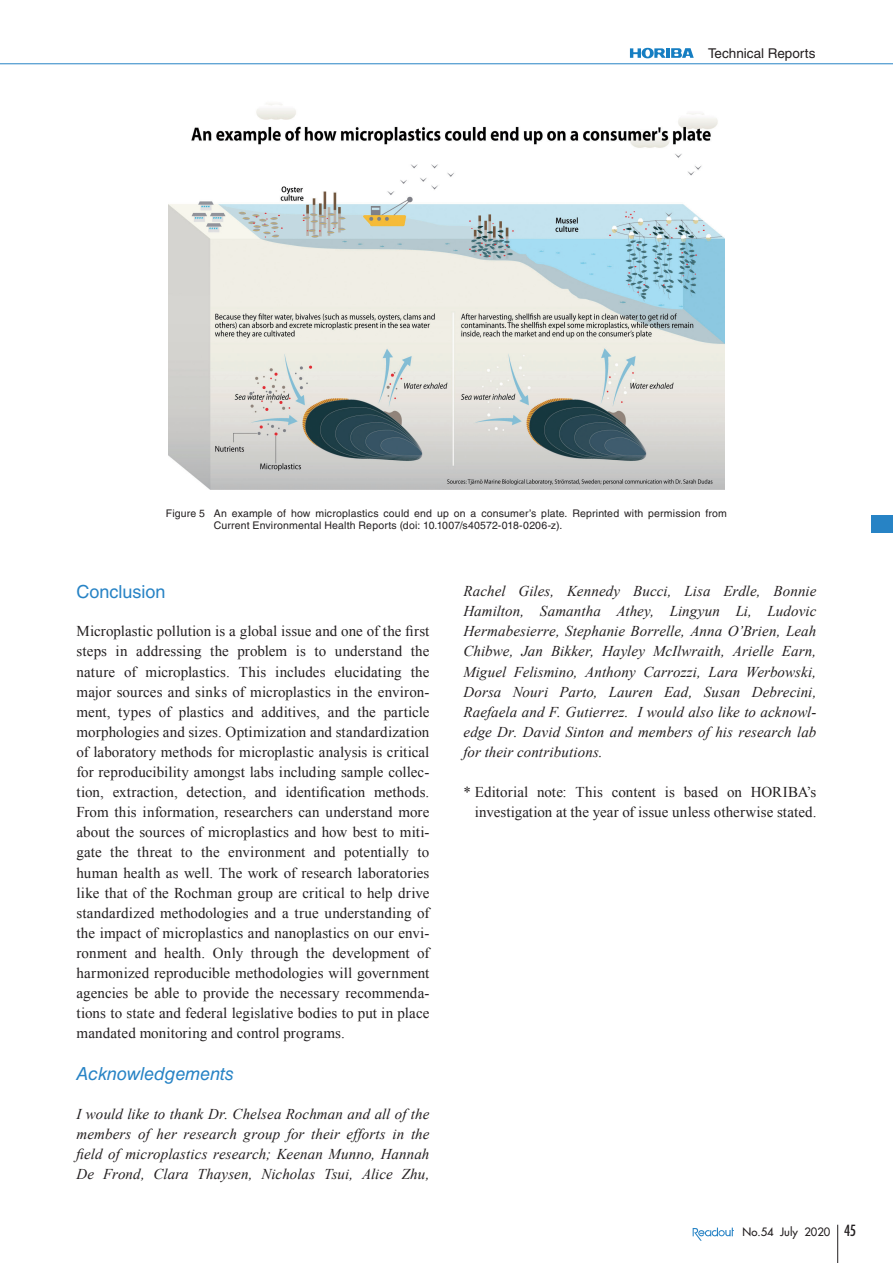
<style>
.page{position:relative;width:893px;height:1263px;background:#fff}
.page>*{position:absolute;margin:0;border:0;box-sizing:border-box;transform-origin:0 0}
.t1{font:italic 18px "Helvetica LT Std";letter-spacing:-.005em;color:#2783c5}
.t2{font:18px "Helvetica LT Std";color:#2783c5}
.t3{font:15px/20.1px "Times New Roman";letter-spacing:.005em;color:#231f20;text-align:justify}
.t4{font:italic 15px/20.1px "Times New Roman";letter-spacing:.005em;color:#231f20;text-align:justify}
.t5{font:13.5px "Helvetica LT Std";color:#231f20}
.t6{font:11.25px "Futura";color:#231f20}
.t7{font:10.5px/12.3px "Helvetica LT Std";letter-spacing:.015em;color:#231f20}
.s1{font-stretch:condensed;font-size:15px}
</style>
<div class="page">
<hr style="left:0;top:63px;width:893px;height:1px;background:#2783c5">
<hr style="left:837px;top:1225px;width:1px;height:38px;background:#231f20">
<svg style="left:693px;top:1227px;width:41px;height:14px"></svg>
<svg style="left:630px;top:48px;width:64px;height:10px"></svg>
<img style="left:169px;top:103px;width:555px;height:387px">
<div style="left:872px;top:516px;width:21px;height:17px;background:#2783c5"></div>
<p class="t5" style="left:708px;top:45px;width:109px">Technical Reports</p>
<p class="t7" style="left:214px;top:507px;width:515px;text-indent:-48px">Figure 5 An example of how microplastics could end up on a consumer’s plate. Reprinted with permission from<br>Current Environmental Health Reports (doi: 10.1007/s40572-018-0206-z).</p>
<p class="t2" style="left:77px;top:581px;width:90px">Conclusion</p>
<p class="t3" style="left:77px;top:621px;width:354px">Microplastic pollution is a global issue and one of the first steps in addressing the problem is to understand the nature of microplastics. This includes elucidating the major sources and sinks of microplastics in the environ&shy;ment, types of plastics and additives, and the particle morphologies and sizes. Optimization and standardization of laboratory methods for microplastic analysis is critical for reproducibility amongst labs including sample collec&shy;tion, extraction, detection, and identification methods.<br>From this information, researchers can understand more about the sources of microplastics and how best to miti&shy;gate the threat to the environment and potentially to human health as well. The work of research laboratories like that of the Rochman group are critical to help drive standardized methodologies and a true understanding of the impact of microplastics and nanoplastics on our envi&shy;ronment and health. Only through the development of harmonized reproducible methodologies will government agencies be able to provide the necessary recommenda&shy;tions to state and federal legislative bodies to put in place mandated monitoring and control programs.</p>
<p class="t1" style="left:77px;top:1063px;width:159px">Acknowledgements</p>
<p class="t4" style="left:77px;top:1103px;width:354px">I would like to thank Dr. Chelsea Rochman and all of the members of her research group for their efforts in the field of microplastics research; Keenan Munno, Hannah De Frond, Clara Thaysen, Nicholas Tsui, Alice Zhu,</p>
<p class="t4" style="left:463px;top:581px;width:354px">Rachel Giles, Kennedy Bucci, Lisa Erdle, Bonnie Hamilton, Samantha Athey, Lingyun Li, Ludovic Hermabesierre, Stephanie Borrelle, Anna O’Brien, Leah Chibwe, Jan Bikker, Hayley McIlwraith, Arielle Earn, Miguel Felismino, Anthony Carrozzi, Lara Werbowski, Dorsa Nouri Parto, Lauren Ead, Susan Debrecini, Raefaela and F. Gutierrez. I would also like to acknowl&shy;edge Dr. David Sinton and members of his research lab for their contributions.</p>
<p class="t3" style="left:463px;top:782px;width:354px;text-align:right">* Editorial note: This content is based on HORIBA’s investigation at the year of issue unless otherwise stated.</p>
<p class="t6" style="left:742px;top:1225px;width:115px">No.54 July 2020 <span class="s1">45</span></p>
</div>
